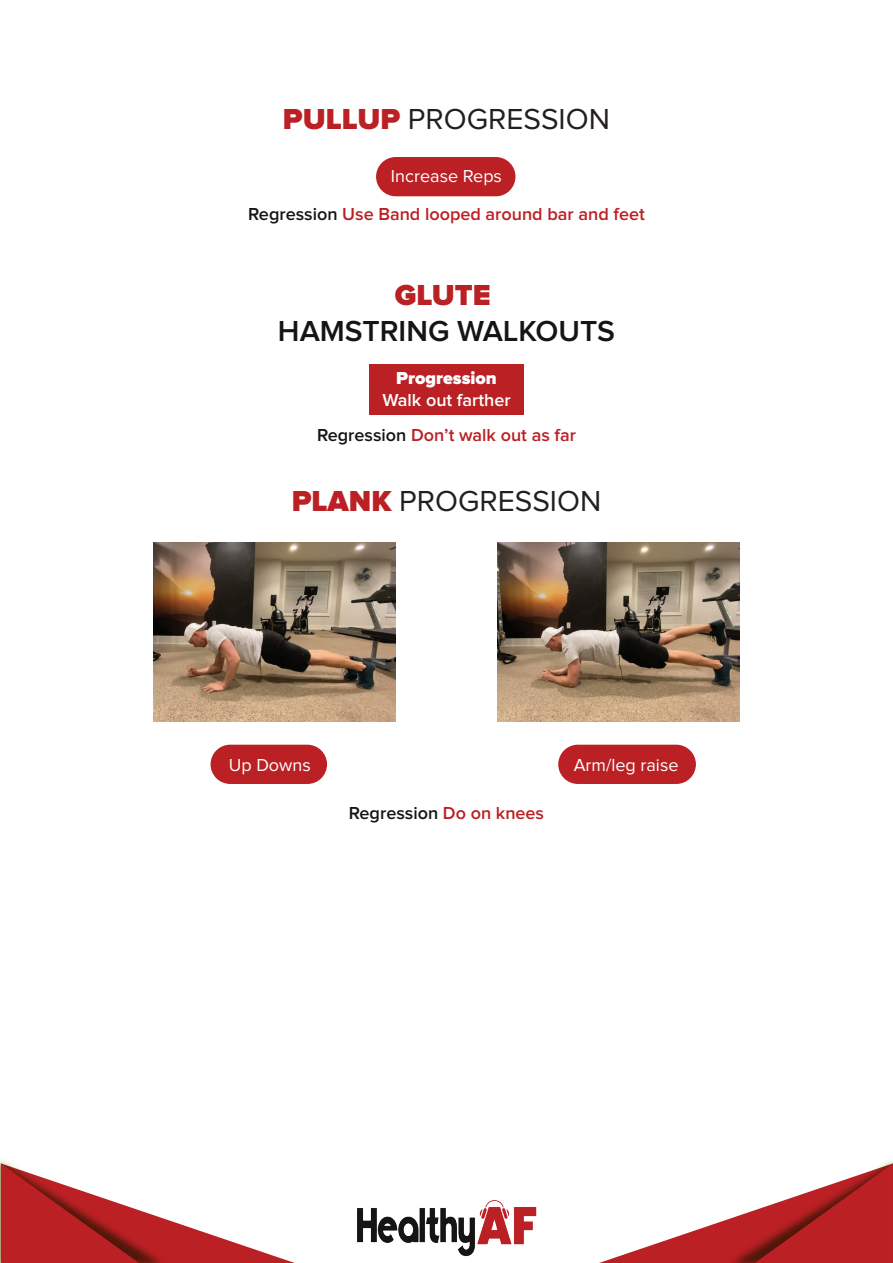
<style>
.page{position:relative;width:893px;height:1263px;background:#fff}
.page>*{position:absolute;margin:0;border:0;box-sizing:border-box;transform-origin:0 0}
.t1{font:30px "Proxima Nova";color:#231f20}
.t2{font:600 30px "Proxima Nova";color:#161515}
.t3{font:900 30px "Proxima Nova";color:#ba2024}
.t4{font:600 18px "Proxima Nova";color:#ba2024}
.t5{font:18px "Proxima Nova";color:#fff}
.t6{font:600 18px "Proxima Nova";color:#161515}
.t7{font:600 18px "Proxima Nova";color:#fff}
.t8{font:900 18px "Proxima Nova";color:#fff}
.s1{font-weight:900;color:#ba2024}
.s2{color:#161515}
.s3{color:#ba2024}
</style>
<div class="page">
<svg style="left:599px;top:1163px;width:294px;height:100px"></svg>
<img style="left:0;top:1160px;width:9px;height:103px">
<svg style="left:1px;top:1163px;width:294px;height:100px"></svg>
<img style="left:357px;top:1200px;width:180px;height:56px">
<div style="left:376px;top:157px;width:139px;height:39px;background:#ba2024;border-radius:20px"></div>
<div style="left:211px;top:745px;width:116px;height:39px;background:#ba2024;border-radius:20px"></div>
<div style="left:558px;top:745px;width:138px;height:39px;background:#ba2024;border-radius:20px"></div>
<img style="left:154px;top:543px;width:242px;height:179px">
<img style="left:497px;top:543px;width:242px;height:179px">
<div style="left:369px;top:363px;width:155px;height:51px;background:#ba2024"></div>
<h1 class="t1" style="left:283px;top:102px;width:329px"><span class="s1">PULLUP</span> PROGRESSION</h1>
<p class="t5" style="left:391px;top:165px;width:113px">Increase Reps</p>
<p class="t4" style="left:248px;top:206px;width:398px"><span class="s2">Regression</span> Use Band looped around bar and feet</p>
<h1 class="t3" style="left:395px;top:277px;width:98px">GLUTE</h1>
<h1 class="t2" style="left:278px;top:317px;width:339px">HAMSTRING WALKOUTS</h1>
<p class="t8" style="left:396px;top:368px;width:102px">Progression</p>
<p class="t7" style="left:382px;top:392px;width:130px">Walk out farther</p>
<p class="t4" style="left:317px;top:426px;width:260px"><span class="s2">Regression</span> Don’t walk out as far</p>
<h1 class="t1" style="left:292px;top:484px;width:311px"><span class="s1">PLANK</span> PROGRESSION</h1>
<p class="t5" style="left:229px;top:754px;width:83px">Up Downs</p>
<p class="t5" style="left:574px;top:754px;width:106px">Arm/leg raise</p>
<p class="t6" style="left:349px;top:805px;width:197px">Regression <span class="s3">Do on knees</span></p>
</div>
